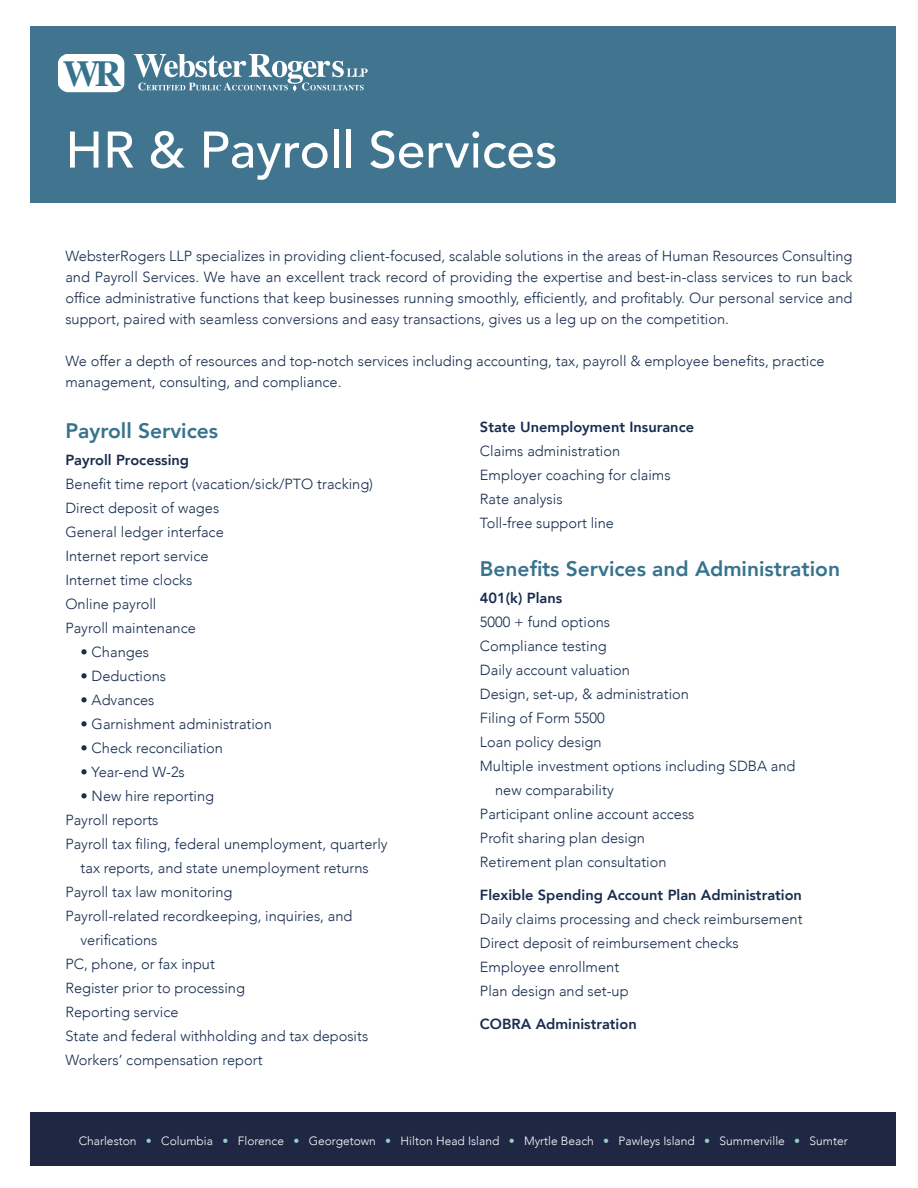
<style>
.page{position:relative;width:918px;height:1188px;background:#fff}
.page>*{position:absolute;margin:0;border:0;box-sizing:border-box;transform-origin:0 0}
.t1{font:500 51px "Avenir";color:#fff}
.t2{font:700 36.75px "Times";color:#37738d}
.t3{font:800 21px "Avenir";color:#37738d}
.t4{font:300 14.7px/21px "Avenir";color:#182c4e;text-align:justify}
.t5{font:800 14.7px "Avenir";color:#182c4e}
.t6{font:300 12px "Avenir";color:#fff}
.s1{color:#90d1bb}
</style>
<div class="page">
<div style="left:31px;top:26px;width:865px;height:176px;background:#41748e"></div>
<div style="left:31px;top:1112px;width:865px;height:54px;background:#1f2743"></div>
<div style="left:58px;top:54px;width:67px;height:38px;background:#fff;border-radius:9px"></div>
<svg style="left:134px;top:54px;width:234px;height:38px"></svg>
<p class="t2" style="left:63px;top:38px;width:60px">WR</p>
<p class="t1" style="left:65px;top:106px;width:494px">HR &amp; Payroll Services</p>
<p class="t4" style="left:65px;top:245px;width:789px">WebsterRogers LLP specializes in providing client-focused, scalable solutions in the areas of Human Resources Consulting and Payroll Services. We have an excellent track record of providing the expertise and best-in-class services to run back office administrative functions that keep businesses running smoothly, efficiently, and profitably. Our personal service and support, paired with seamless conversions and easy transactions, gives us a leg up on the competition.</p>
<p class="t4" style="left:65px;top:350px;width:761px">We offer a depth of resources and top-notch services including accounting, tax, payroll &amp; employee benefits, practice</p>
<p class="t4" style="left:65px;top:371px;width:278px">management, consulting, and compliance.</p>
<p class="t3" style="left:65px;top:414px;width:154px">Payroll Services</p>
<p class="t5" style="left:65px;top:448px;width:125px">Payroll Processing</p>
<p class="t4" style="left:65px;top:473px;width:309px">Benefit time report (vacation/sick/PTO tracking)</p>
<p class="t4" style="left:65px;top:497px;width:155px">Direct deposit of wages</p>
<p class="t4" style="left:65px;top:521px;width:160px">General ledger interface</p>
<p class="t4" style="left:65px;top:545px;width:145px">Internet report service</p>
<p class="t4" style="left:65px;top:569px;width:129px">Internet time clocks</p>
<p class="t4" style="left:65px;top:593px;width:93px">Online payroll</p>
<p class="t4" style="left:65px;top:617px;width:132px">Payroll maintenance</p>
<p class="t4" style="left:81px;top:641px;width:70px">• Changes</p>
<p class="t4" style="left:81px;top:665px;width:87px">• Deductions</p>
<p class="t4" style="left:81px;top:689px;width:75px">• Advances</p>
<p class="t4" style="left:81px;top:713px;width:193px">• Garnishment administration</p>
<p class="t4" style="left:81px;top:737px;width:144px">• Check reconciliation</p>
<p class="t4" style="left:81px;top:761px;width:106px">• Year-end W-2s</p>
<p class="t4" style="left:81px;top:785px;width:135px">• New hire reporting</p>
<p class="t4" style="left:65px;top:809px;width:95px">Payroll reports</p>
<p class="t4" style="left:65px;top:833px;width:324px">Payroll tax filing, federal unemployment, quarterly</p>
<p class="t4" style="left:81px;top:857px;width:290px">tax reports, and state unemployment returns</p>
<p class="t4" style="left:65px;top:881px;width:169px">Payroll tax law monitoring</p>
<p class="t4" style="left:65px;top:905px;width:289px">Payroll-related recordkeeping, inquiries, and</p>
<p class="t4" style="left:81px;top:929px;width:78px">verifications</p>
<p class="t4" style="left:65px;top:953px;width:151px">PC, phone, or fax input</p>
<p class="t4" style="left:65px;top:977px;width:181px">Register prior to processing</p>
<p class="t4" style="left:65px;top:1001px;width:115px">Reporting service</p>
<p class="t4" style="left:65px;top:1025px;width:304px">State and federal withholding and tax deposits</p>
<p class="t4" style="left:65px;top:1049px;width:199px">Workers’ compensation report</p>
<p class="t5" style="left:480px;top:415px;width:216px">State Unemployment Insurance</p>
<p class="t4" style="left:480px;top:440px;width:142px">Claims administration</p>
<p class="t4" style="left:480px;top:464px;width:192px">Employer coaching for claims</p>
<p class="t4" style="left:480px;top:488px;width:84px">Rate analysis</p>
<p class="t4" style="left:480px;top:512px;width:136px">Toll-free support line</p>
<p class="t3" style="left:480px;top:552px;width:362px">Benefits Services and Administration</p>
<p class="t5" style="left:480px;top:586px;width:84px">401(k) Plans</p>
<p class="t4" style="left:480px;top:611px;width:132px">5000 + fund options</p>
<p class="t4" style="left:480px;top:635px;width:128px">Compliance testing</p>
<p class="t4" style="left:480px;top:659px;width:152px">Daily account valuation</p>
<p class="t4" style="left:480px;top:683px;width:211px">Design, set-up, &amp; administration</p>
<p class="t4" style="left:480px;top:707px;width:126px">Filing of Form 5500</p>
<p class="t4" style="left:480px;top:731px;width:123px">Loan policy design</p>
<p class="t4" style="left:480px;top:755px;width:317px">Multiple investment options including SDBA and</p>
<p class="t4" style="left:495px;top:779px;width:120px">new comparability</p>
<p class="t4" style="left:480px;top:803px;width:216px">Participant online account access</p>
<p class="t4" style="left:480px;top:827px;width:166px">Profit sharing plan design</p>
<p class="t4" style="left:480px;top:851px;width:188px">Retirement plan consultation</p>
<p class="t5" style="left:480px;top:883px;width:324px">Flexible Spending Account Plan Administration</p>
<p class="t4" style="left:480px;top:908px;width:324px">Daily claims processing and check reimbursement</p>
<p class="t4" style="left:480px;top:932px;width:260px">Direct deposit of reimbursement checks</p>
<p class="t4" style="left:480px;top:956px;width:141px">Employee enrollment</p>
<p class="t4" style="left:480px;top:980px;width:150px">Plan design and set-up</p>
<p class="t5" style="left:480px;top:1012px;width:158px">COBRA Administration</p>
<p class="t6" style="left:79px;top:1134px;width:771px">Charleston <span class="s1">•</span> Columbia <span class="s1">•</span> Florence <span class="s1">•</span> Georgetown <span class="s1">•</span> Hilton Head Island <span class="s1">•</span> Myrtle Beach <span class="s1">•</span> Pawleys Island <span class="s1">•</span> Summerville <span class="s1">•</span> Sumter</p>
</div>
